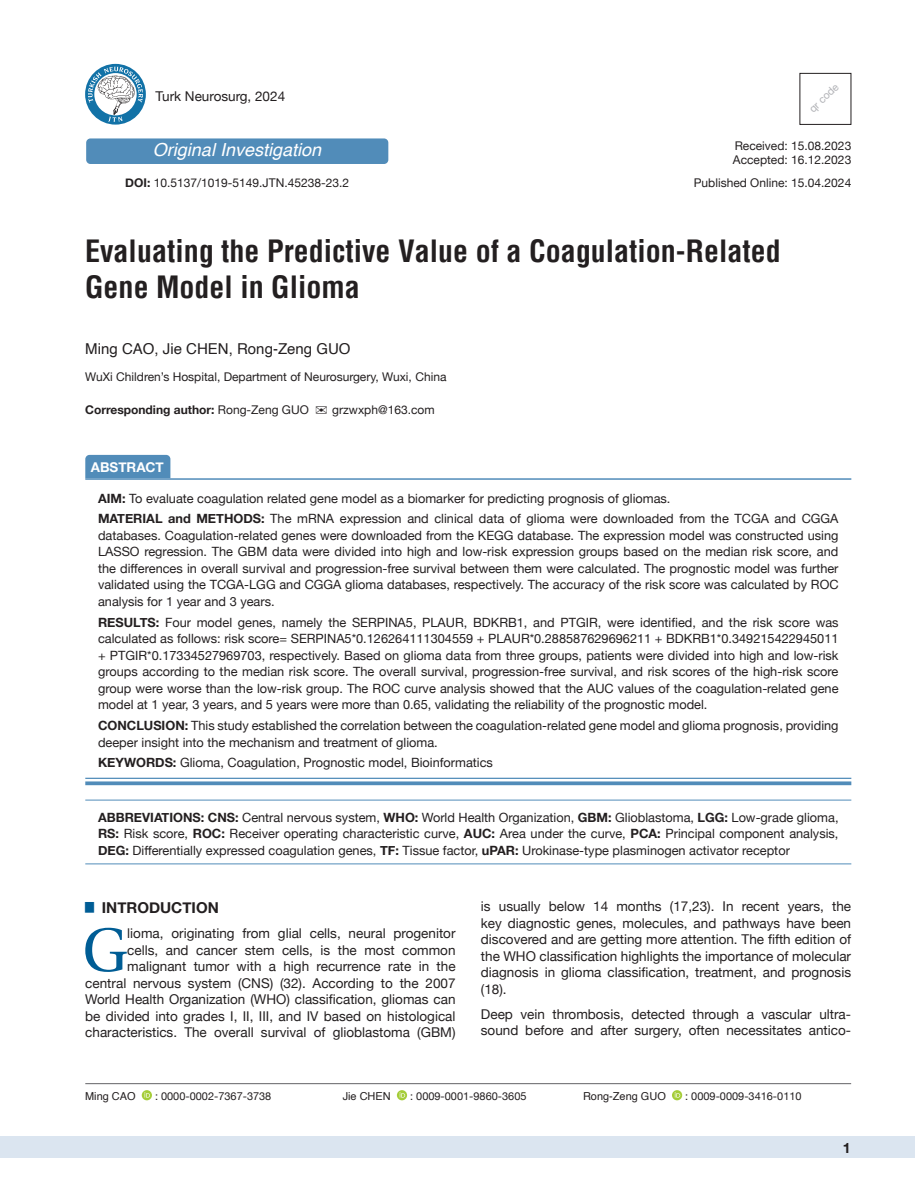
<style>
.page{position:relative;width:915px;height:1191px;background:#fff}
.page>*{position:absolute;margin:0;border:0;box-sizing:border-box;transform-origin:0 0}
.t1{font:61.2px "Utopia";color:#005d95}
.t2{font:700 condensed 30px/36px "Helvetica";color:#231f20}
.t3{font:italic 18px "Helvetica";color:#fff}
.t4{font:15px "Helvetica";color:#231f20}
.t5{font:700 15px "Helvetica Neue";color:#231f20}
.t6{font:700 14.25px "Helvetica Neue";color:#231f20}
.t7{font:13.5px/16.5px "Helvetica Neue";color:#231f20;text-align:justify}
.t8{font:700 13.5px "Helvetica Neue";color:#fff}
.t9{font:12.75px/16.5px "Helvetica Neue";color:#231f20;text-align:justify}
.t10{font:12px/14.4px "Helvetica Neue";color:#231f20}
.t11{font:700 12px "Helvetica Neue";color:#231f20}
.t12{font:10.95px "Helvetica Neue";color:#231f20}
.t13{font:10.95px "Helvetica";color:#231f20}
.t14{font:10.5px "Helvetica Neue";color:#b2b3b7}
.s1{font-weight:700}
.s2{font-weight:400}
</style>
<div class="page">
<div style="left:0;top:1136px;width:914px;height:22px;background:#dbe5f0"></div>
<hr style="left:85px;top:1083px;width:765px;height:1px;background:#636366">
<div style="left:85px;top:455px;width:85px;height:23px;background:#518cb9"></div>
<hr style="left:85px;top:478px;width:766px;height:2px;background:#518cb9">
<hr style="left:85px;top:777px;width:766px;height:2px;background:#518cb9">
<svg style="left:85px;top:781px;width:766px;height:4px;fill:#518cb9"></svg>
<hr style="left:85px;top:799px;width:766px;height:1px;background:#518cb9">
<hr style="left:85px;top:863px;width:766px;height:1px;background:#518cb9">
<div style="left:799px;top:73px;width:51px;height:52px;border:1px solid #231f20"></div>
<svg style="left:671px;top:1090px;width:11px;height:10px"></svg>
<svg style="left:674px;top:1092px;width:6px;height:5px"></svg>
<svg style="left:142px;top:1090px;width:10px;height:10px"></svg>
<svg style="left:144px;top:1092px;width:6px;height:5px"></svg>
<svg style="left:397px;top:1090px;width:10px;height:10px"></svg>
<svg style="left:399px;top:1092px;width:6px;height:5px"></svg>
<svg style="left:85px;top:64px;width:61px;height:61px"></svg>
<svg style="left:88px;top:67px;width:55px;height:55px"></svg>
<div style="left:86px;top:138px;width:302px;height:26px;background:#518cb9;border-radius:4px"></div>
<p class="t7" style="left:156px;top:88px;width:131px">Turk Neurosurg, 2024</p>
<h3 class="t3" style="left:153px;top:136px;width:170px">Original Investigation</h3>
<p class="t10" style="left:125px;top:177px;width:225px"><span class="s1">DOI:</span> 10.5137/1019-5149.JTN.45238-23.2</p>
<p class="t14" style="left:805px;top:105px;width:38px;rotate:-44deg">qr code</p>
<p class="t10" style="left:732px;top:139px;width:120px">Received: 15.08.2023<br>Accepted: 16.12.2023</p>
<p class="t10" style="left:693px;top:176px;width:159px">Published Online: 15.04.2024</p>
<h2 class="t2" style="left:85px;top:233px;width:697px">Evaluating the Predictive Value of a Coagulation-Related<br>Gene Model in Glioma</h2>
<p class="t4" style="left:85px;top:337px;width:267px">Ming CAO, Jie CHEN, Rong-Zeng GUO</p>
<p class="t10" style="left:85px;top:370px;width:362px">WuXi Children’s Hospital, Department of Neurosurgery, Wuxi, China</p>
<p class="t11" style="left:85px;top:400px;width:225px">Corresponding author: <span class="s2">Rong-Zeng GUO</span></p>
<p class="t10" style="left:332px;top:403px;width:104px">grzwxph@163.com</p>
<p class="t8" style="left:91px;top:456px;width:75px">ABSTRACT</p>
<p class="t9" style="left:98px;top:488px;width:741px;line-height:20.7px"><span class="s1">AIM:</span> To evaluate coagulation related gene model as a biomarker for predicting prognosis of gliomas.<br><span class="s1">MATERIAL and METHODS:</span> The mRNA expression and clinical data of glioma were downloaded from the TCGA and CGGA</p>
<p class="t9" style="left:98px;top:528px;width:741px">databases. Coagulation-related genes were downloaded from the KEGG database. The expression model was constructed using LASSO regression. The GBM data were divided into high and low-risk expression groups based on the median risk score, and the differences in overall survival and progression-free survival between them were calculated. The prognostic model was further validated using the TCGA-LGG and CGGA glioma databases, respectively. The accuracy of the risk score was calculated by ROC analysis for 1 year and 3 years.</p>
<p class="t9" style="left:98px;top:614px;width:741px"><span class="s1">RESULTS:</span> Four model genes, namely the SERPINA5, PLAUR, BDKRB1, and PTGIR, were identified, and the risk score was calculated as follows: risk score= SERPINA5*0.126264111304559 + PLAUR*0.288587629696211 + BDKRB1*0.349215422945011 + PTGIR*0.17334527969703, respectively. Based on glioma data from three groups, patients were divided into high and low-risk groups according to the median risk score. The overall survival, progression-free survival, and risk scores of the high-risk score group were worse than the low-risk group. The ROC curve analysis showed that the AUC values of the coagulation-related gene model at 1 year, 3 years, and 5 years were more than 0.65, validating the reliability of the prognostic model.</p>
<p class="t9" style="left:98px;top:718px;width:741px"><span class="s1">CONCLUSION:</span> This study established the correlation between the coagulation-related gene model and glioma prognosis, providing deeper insight into the mechanism and treatment of glioma.</p>
<p class="t9" style="left:98px;top:755px;width:396px"><span class="s1">KEYWORDS:</span> Glioma, Coagulation, Prognostic model, Bioinformatics</p>
<p class="t9" style="left:98px;top:809px;width:741px"><span class="s1">ABBREVIATIONS: CNS:</span> Central nervous system, <span class="s1">WHO:</span> World Health Organization, <span class="s1">GBM:</span> Glioblastoma, <span class="s1">LGG:</span> Low-grade glioma, <span class="s1">RS:</span> Risk score, <span class="s1">ROC:</span> Receiver operating characteristic curve, <span class="s1">AUC:</span> Area under the curve, <span class="s1">PCA:</span> Principal component analysis, <span class="s1">DEG:</span> Differentially expressed coagulation genes, <span class="s1">TF:</span> Tissue factor, <span class="s1">uPAR:</span> Urokinase-type plasminogen activator receptor</p>
<p class="t5" style="left:85px;top:896px;width:135px"><sup>█</sup> INTRODUCTION</p>
<h1 class="t1" style="left:82px;top:915px;width:46px">G</h1>
<p class="t7" style="left:85px;top:925px;width:371px;text-align:right">lioma, originating from glial cells, neural progenitor<br>cells, and cancer stem cells, is the most common malignant tumor with a high recurrence rate in the central nervous system (CNS) (32). According to the 2007<br>World Health Organization (WHO) classification, gliomas can be divided into grades I, II, III, and IV based on histological characteristics. The overall survival of glioblastoma (GBM)</p>
<p class="t7" style="left:480px;top:899px;width:371px">is usually below 14 months (17,23). In recent years, the key diagnostic genes, molecules, and pathways have been discovered and are getting more attention. The fifth edition of the WHO classification highlights the importance of molecular diagnosis in glioma classification, treatment, and prognosis (18).</p>
<p class="t7" style="left:480px;top:1006px;width:371px">Deep vein thrombosis, detected through a vascular ultra&shy;sound before and after surgery, often necessitates antico-</p>
<p class="t13" style="left:85px;top:1087px;width:52px">Ming CAO</p>
<p class="t12" style="left:155px;top:1087px;width:118px">: 0000-0002-7367-3738</p>
<p class="t13" style="left:342px;top:1087px;width:50px">Jie CHEN</p>
<p class="t12" style="left:410px;top:1087px;width:118px">: 0009-0001-9860-3605</p>
<p class="t13" style="left:583px;top:1087px;width:84px">Rong-Zeng GUO</p>
<p class="t12" style="left:685px;top:1087px;width:118px">: 0009-0009-3416-0110</p>
<p class="t6" style="left:842px;top:1137px;width:9px">1</p>
</div>
